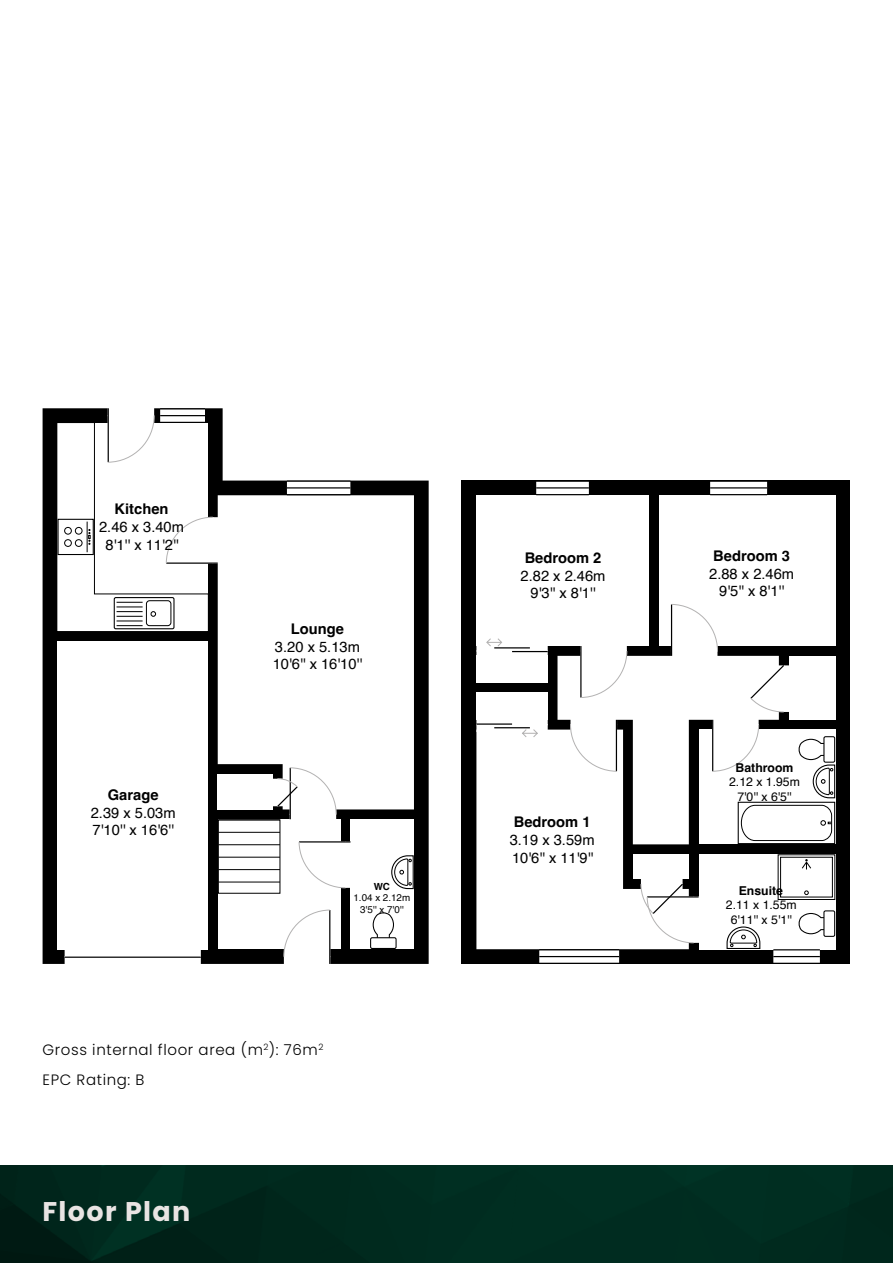
<style>
.page{position:relative;width:893px;height:1263px;background:#fff}
.page>*{position:absolute;margin:0;border:0;box-sizing:border-box;transform-origin:0 0}
.t1{font:700 27px "Poppins";letter-spacing:.05em;color:#e9e4e3}
.t2{font:300 15px/30px "Poppins";letter-spacing:.04em;color:#000}
.t3{font:14.7px/17.7px "Helvetica";color:#000}
.t4{font:700 14.7px "Helvetica";color:#000}
.t5{font:12.3px/14.7px "Helvetica";color:#000;text-align:center}
.t6{font:700 12.3px "Helvetica";color:#000}
.t7{font:9.75px/11.7px "Helvetica";color:#000;text-align:center}
.t8{font:700 9.75px "Helvetica";color:#000}
</style>
<div class="page">
<img style="left:0;top:1165px;width:893px;height:98px">
<svg style="left:43px;top:408px;width:386px;height:556px;fill:#000"></svg>
<div style="left:462px;top:481px;width:388px;height:483px;background:#000"></div>
<div style="left:57px;top:641px;width:151px;height:308px;background:#fff"></div>
<div style="left:218px;top:819px;width:123px;height:130px;background:#fff"></div>
<div style="left:350px;top:819px;width:64px;height:130px;background:#fff"></div>
<svg style="left:218px;top:495px;width:196px;height:314px"></svg>
<div style="left:476px;top:495px;width:173px;height:151px;background:#fff"></div>
<div style="left:659px;top:495px;width:176px;height:151px;background:#fff"></div>
<div style="left:476px;top:730px;width:213px;height:219px;background:#fff"></div>
<div style="left:699px;top:854px;width:136px;height:95px;background:#fff"></div>
<div style="left:633px;top:854px;width:56px;height:25px;background:#fff"></div>
<div style="left:476px;top:656px;width:72px;height:27px;background:#fff"></div>
<div style="left:476px;top:693px;width:72px;height:27px;background:#fff"></div>
<div style="left:65px;top:956px;width:136px;height:8px;background:#fff"></div>
<div style="left:65px;top:947px;width:136px;height:10px;background:#fff"></div>
<hr style="left:65px;top:956px;width:136px;height:2px;background:#000">
<div style="left:108px;top:408px;width:46px;height:8px;background:#fff"></div>
<hr style="left:108px;top:408px;width:1px;height:54px;background:#000">
<div style="left:160px;top:408px;width:45px;height:15px;background:#161616"></div>
<div style="left:160px;top:409px;width:45px;height:13px;background:#fff"></div>
<svg style="left:287px;top:481px;width:63px;height:14px"></svg>
<div style="left:287px;top:482px;width:63px;height:12px;background:#fff"></div>
<hr style="left:287px;top:487px;width:63px;height:1px;background:#000">
<div style="left:290px;top:814px;width:46px;height:8px;background:#fff"></div>
<hr style="left:290px;top:768px;width:1px;height:51px;background:#000">
<div style="left:270px;top:779px;width:8px;height:27px;background:#fff"></div>
<svg style="left:276px;top:767px;width:61px;height:48px"></svg>
<div style="left:284px;top:956px;width:46px;height:8px;background:#fff"></div>
<hr style="left:329px;top:910px;width:1px;height:54px;background:#000">
<svg style="left:283px;top:909px;width:47px;height:48px"></svg>
<div style="left:345px;top:841px;width:8px;height:47px;background:#fff"></div>
<hr style="left:299px;top:841px;width:51px;height:1px;background:#000">
<svg style="left:298px;top:841px;width:48px;height:47px"></svg>
<svg style="left:372px;top:912px;width:22px;height:25px"></svg>
<div style="left:370px;top:937px;width:27px;height:12px;border:1px solid #000;border-radius:2px"></div>
<svg style="left:391px;top:855px;width:23px;height:35px"></svg>
<div style="left:218px;top:819px;width:62px;height:75px;border:1px solid #000"></div>
<hr style="left:218px;top:882px;width:62px;height:1px;background:#000">
<hr style="left:218px;top:869px;width:62px;height:1px;background:#000">
<hr style="left:218px;top:857px;width:62px;height:1px;background:#000">
<hr style="left:218px;top:844px;width:62px;height:1px;background:#000">
<hr style="left:218px;top:832px;width:62px;height:1px;background:#000">
<hr style="left:218px;top:819px;width:62px;height:1px;background:#000">
<div style="left:693px;top:896px;width:8px;height:47px;background:#fff"></div>
<hr style="left:647px;top:896px;width:52px;height:1px;background:#000">
<div style="left:641px;top:877px;width:42px;height:8px;background:#fff"></div>
<svg style="left:640px;top:882px;width:54px;height:61px;background:#ebebeb"></svg>
<div style="left:780px;top:857px;width:53px;height:40px;border:1px solid #000"></div>
<svg style="left:804px;top:891px;width:4px;height:4px"></svg>
<svg style="left:802px;top:859px;width:9px;height:11px"></svg>
<div style="left:476px;top:650px;width:72px;height:8px;background:#fff"></div>
<div style="left:476px;top:644px;width:72px;height:7px;background:#fff"></div>
<hr style="left:512px;top:651px;width:36px;height:1px;background:#000">
<hr style="left:494px;top:647px;width:36px;height:1px;background:#000">
<svg style="left:486px;top:638px;width:16px;height:9px"></svg>
<div style="left:476px;top:717px;width:72px;height:8px;background:#fff"></div>
<div style="left:476px;top:724px;width:72px;height:8px;background:#fff"></div>
<hr style="left:476px;top:723px;width:36px;height:2px;background:#000">
<hr style="left:494px;top:727px;width:36px;height:1px;background:#000">
<svg style="left:522px;top:729px;width:16px;height:9px"></svg>
<svg style="left:536px;top:481px;width:53px;height:14px"></svg>
<div style="left:536px;top:482px;width:53px;height:12px;background:#fff"></div>
<hr style="left:536px;top:487px;width:53px;height:1px;background:#000">
<svg style="left:710px;top:481px;width:57px;height:14px"></svg>
<div style="left:710px;top:482px;width:57px;height:12px;background:#fff"></div>
<hr style="left:710px;top:487px;width:57px;height:1px;background:#000">
<div style="left:539px;top:949px;width:80px;height:15px;background:#060606"></div>
<div style="left:539px;top:950px;width:80px;height:13px;background:#fff"></div>
<hr style="left:539px;top:956px;width:80px;height:1px;background:#000">
<svg style="left:773px;top:949px;width:47px;height:1px"></svg>
<div style="left:773px;top:950px;width:47px;height:13px;background:#fff"></div>
<hr style="left:773px;top:956px;width:47px;height:1px;background:#000">
<svg style="left:557px;top:604px;width:279px;height:240px"></svg>
<svg style="left:798px;top:913px;width:25px;height:22px"></svg>
<div style="left:823px;top:910px;width:12px;height:27px;border:1px solid #000;border-radius:2px"></div>
<svg style="left:726px;top:926px;width:35px;height:23px"></svg>
<div style="left:212px;top:517px;width:8px;height:47px;background:#fff"></div>
<hr style="left:166px;top:562px;width:52px;height:2px;background:#000">
<svg style="left:56px;top:415px;width:157px;height:217px"></svg>
<p class="t4" style="left:115px;top:500px;width:55px">Kitchen</p>
<p class="t3" style="left:99px;top:518px;width:86px;text-align:center">2.46 x 3.40m<br>8'1'' x 11'2''</p>
<p class="t4" style="left:108px;top:786px;width:52px">Garage</p>
<p class="t3" style="left:91px;top:804px;width:86px">2.39 x 5.03m<br>7'10'' x 16'6''</p>
<p class="t4" style="left:291px;top:620px;width:55px">Lounge</p>
<p class="t3" style="left:273px;top:638px;width:91px">3.20 x 5.13m<br>10'6'' x 16'10''</p>
<p class="t8" style="left:374px;top:880px;width:18px">WC</p>
<p class="t7" style="left:354px;top:892px;width:58px">1.04 x 2.12m<br>3'5'' x 7'0''</p>
<p class="t2" style="left:43px;top:1035px;width:282px">Gross internal floor area (m<sup>2</sup>): 76m<sup>2<br></sup>EPC Rating: B</p>
<h1 class="t1" style="left:43px;top:1196px;width:149px">Floor Plan</h1>
<p class="t4" style="left:525px;top:549px;width:78px">Bedroom 2</p>
<p class="t3" style="left:521px;top:567px;width:86px;text-align:center">2.82 x 2.46m<br>9'3'' x 8'1''</p>
<p class="t4" style="left:514px;top:813px;width:78px">Bedroom 1</p>
<p class="t3" style="left:510px;top:831px;width:86px">3.19 x 3.59m<br>10'6'' x 11'9''</p>
<p class="t4" style="left:713px;top:547px;width:78px">Bedroom 3</p>
<p class="t3" style="left:709px;top:565px;width:86px;text-align:center">2.88 x 2.46m<br>9'5'' x 8'1''</p>
<p class="t6" style="left:736px;top:760px;width:59px">Bathroom</p>
<p class="t5" style="left:729px;top:775px;width:72px">2.12 x 1.95m<br>7'0'' x 6'5''</p>
<p class="t6" style="left:739px;top:883px;width:46px">Ensuite</p>
<p class="t5" style="left:726px;top:898px;width:72px">2.11 x 1.55m<br>6'11'' x 5'1''</p>
</div>
